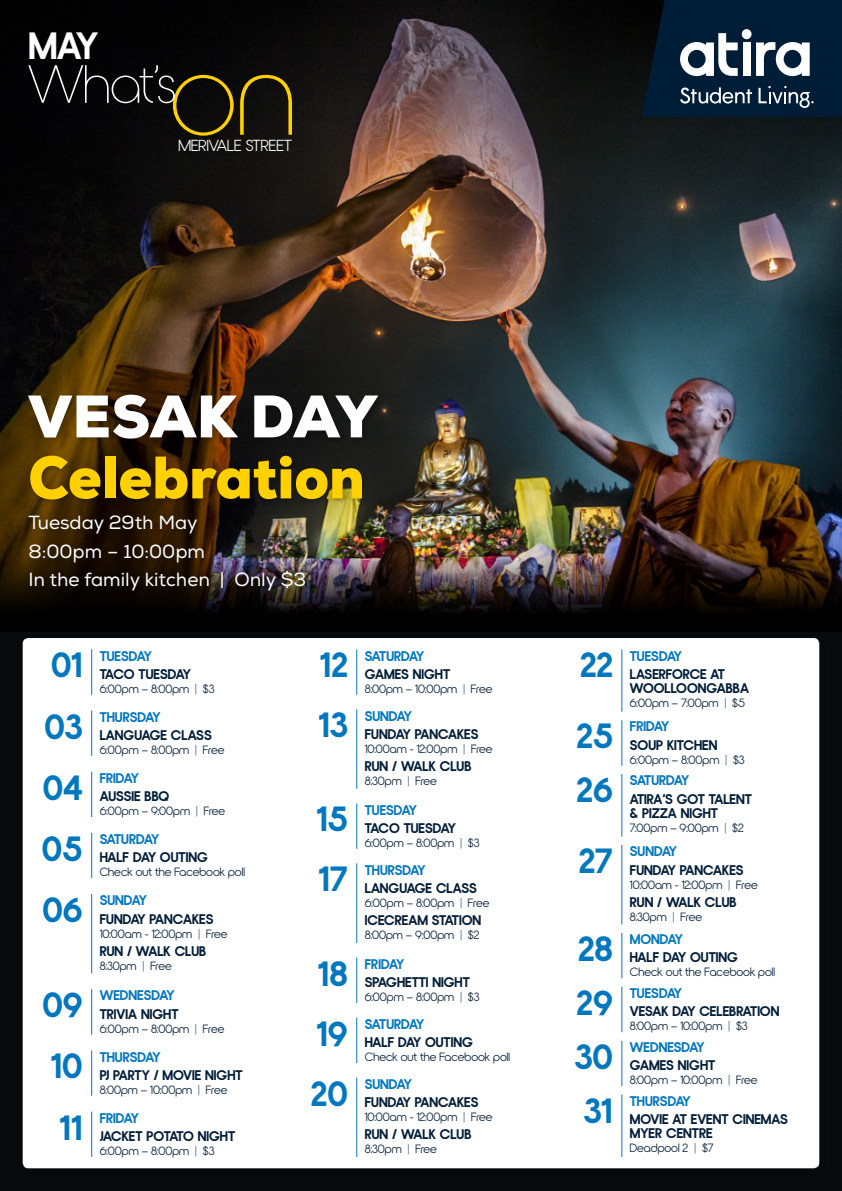
<style>
.page{position:relative;width:842px;height:1191px;background:#080b0d}
.page>*{position:absolute;margin:0;border:0;box-sizing:border-box;transform-origin:0 0}
.t1{font:900 58px "Nexa";color:#ffd100;scale:.96 1}
.t2{font:900 58px "Nexa";letter-spacing:.01em;color:#fff;scale:.96 1}
.t3{font:700 38px "Nordique Pro";color:#fff}
.t4{font:700 35px/53.9px "Nordique Pro";color:#0077be;text-align:justify}
.t5{font:19px/28.5px "Nexa";color:#fff}
.t6{font:16px "Nordique Pro";color:#fff}
.t7{font:700 14px/14px "Nordique Pro";color:#001d38}
.t8{font:700 14px "Nordique Pro";color:#0077be}
.t9{font:700 14px "Nordique Pro";letter-spacing:-.04em;color:#0077be}
.t10{font:12px "Nordique Pro";color:#001d38}
.s1{color:#5a6f86}
</style>
<div class="page">
<img style="left:0;top:0;width:842px;height:498px">
<img style="left:0;top:498px;width:842px;height:134px">
<div style="left:26px;top:512px;width:286px;height:85px;background:#000;opacity:.3"></div>
<div style="left:25px;top:391px;width:360px;height:116px;background:#000;opacity:.3"></div>
<svg style="left:28px;top:65px;width:264px;height:71px"></svg>
<div style="left:19px;top:634px;width:808px;height:541px;background:#000;opacity:.3"></div>
<div style="left:23px;top:638px;width:796px;height:530px;background:#fff;border-radius:6px"></div>
<svg style="left:642px;top:0;width:200px;height:117px;background:#243b50"></svg>
<hr style="left:91px;top:649px;width:1px;height:45px;background:#0077be">
<hr style="left:621px;top:720px;width:1px;height:45px;background:#0077be">
<hr style="left:91px;top:710px;width:1px;height:46px;background:#0077be">
<hr style="left:621px;top:774px;width:1px;height:62px;background:#0077be">
<hr style="left:91px;top:771px;width:1px;height:46px;background:#0077be">
<hr style="left:621px;top:845px;width:1px;height:79px;background:#0077be">
<hr style="left:91px;top:833px;width:1px;height:45px;background:#0077be">
<hr style="left:621px;top:933px;width:1px;height:45px;background:#0077be">
<hr style="left:91px;top:894px;width:1px;height:79px;background:#0077be">
<hr style="left:621px;top:986px;width:1px;height:46px;background:#0077be">
<hr style="left:621px;top:1040px;width:1px;height:46px;background:#0077be">
<hr style="left:621px;top:1094px;width:1px;height:63px;background:#0077be">
<hr style="left:91px;top:989px;width:1px;height:45px;background:#0077be">
<hr style="left:621px;top:649px;width:1px;height:62px;background:#0077be">
<hr style="left:91px;top:1050px;width:1px;height:45px;background:#0077be">
<hr style="left:356px;top:803px;width:1px;height:46px;background:#0077be">
<hr style="left:91px;top:1111px;width:1px;height:46px;background:#0077be">
<hr style="left:356px;top:649px;width:1px;height:45px;background:#0077be">
<hr style="left:356px;top:863px;width:1px;height:80px;background:#0077be">
<hr style="left:356px;top:709px;width:1px;height:80px;background:#0077be">
<hr style="left:356px;top:957px;width:1px;height:46px;background:#0077be">
<hr style="left:356px;top:1017px;width:1px;height:46px;background:#0077be">
<hr style="left:356px;top:1077px;width:1px;height:80px;background:#0077be">
<h2 class="t3" style="left:28px;top:23px;width:71px">MAY</h2>
<h3 class="t6" style="left:179px;top:136px;width:115px">MERIVALE STREET</h3>
<h1 class="t2" style="left:29px;top:378px;width:364px">VESAK DAY</h1>
<h1 class="t1" style="left:28px;top:439px;width:352px">Celebration</h1>
<h3 class="t5" style="left:28px;top:508px;width:279px">Tuesday 29th May<br>8:00pm – 10:00pm<br>In the family kitchen | Only $3</h3>
<h3 class="t4" style="left:51px;top:638px;width:33px">01</h3>
<p class="t8" style="left:100px;top:647px;width:54px">TUESDAY</p>
<p class="t7" style="left:100px;top:667px;width:93px">TACO TUESDAY</p>
<p class="t10" style="left:100px;top:681px;width:116px">6:00pm – 8:00pm <span class="s1">|</span> $3</p>
<h3 class="t4" style="left:320px;top:638px;width:29px">12</h3>
<p class="t9" style="left:365px;top:647px;width:61px">SATURDAY</p>
<p class="t7" style="left:365px;top:667px;width:87px">GAMES NIGHT</p>
<p class="t10" style="left:365px;top:681px;width:129px">8:00pm – 10:00pm <span class="s1">|</span> Free</p>
<h3 class="t4" style="left:580px;top:638px;width:34px">22</h3>
<h3 class="t4" style="left:319px;top:698px;width:30px">13</h3>
<p class="t8" style="left:365px;top:707px;width:49px">SUNDAY</p>
<p class="t8" style="left:100px;top:708px;width:62px">THURSDAY</p>
<p class="t7" style="left:100px;top:728px;width:114px">LANGUAGE CLASS</p>
<p class="t10" style="left:100px;top:743px;width:126px">6:00pm – 8:00pm <span class="s1">|</span> Free</p>
<h3 class="t4" style="left:45px;top:699px;width:40px">03</h3>
<h3 class="t4" style="left:577px;top:709px;width:38px">25</h3>
<p class="t7" style="left:365px;top:727px;width:115px">FUNDAY PANCAKES</p>
<p class="t10" style="left:365px;top:741px;width:129px">10:00am - 12:00pm <span class="s1">|</span> Free</p>
<p class="t7" style="left:365px;top:759px;width:108px">RUN / WALK CLUB</p>
<p class="t10" style="left:365px;top:774px;width:74px">8:30pm <span class="s1">|</span> Free</p>
<p class="t8" style="left:100px;top:770px;width:41px">FRIDAY</p>
<p class="t7" style="left:100px;top:789px;width:71px">AUSSIE BBQ</p>
<p class="t10" style="left:100px;top:804px;width:127px">6:00pm – 9:00pm <span class="s1">|</span> Free</p>
<h3 class="t4" style="left:43px;top:760px;width:41px">04</h3>
<h3 class="t4" style="left:577px;top:763px;width:38px">26</h3>
<p class="t8" style="left:365px;top:801px;width:54px">TUESDAY</p>
<p class="t7" style="left:365px;top:821px;width:93px">TACO TUESDAY</p>
<p class="t10" style="left:365px;top:835px;width:116px">6:00pm – 8:00pm <span class="s1">|</span> $3</p>
<h3 class="t4" style="left:317px;top:792px;width:33px">15</h3>
<p class="t9" style="left:100px;top:831px;width:61px">SATURDAY</p>
<p class="t7" style="left:100px;top:850px;width:110px">HALF DAY OUTING</p>
<p class="t10" style="left:100px;top:865px;width:147px">Check out the Facebook poll</p>
<h3 class="t4" style="left:42px;top:822px;width:42px">05</h3>
<h3 class="t4" style="left:579px;top:834px;width:36px">27</h3>
<p class="t8" style="left:365px;top:861px;width:62px">THURSDAY</p>
<p class="t7" style="left:365px;top:881px;width:114px">LANGUAGE CLASS</p>
<p class="t10" style="left:365px;top:895px;width:126px">6:00pm – 8:00pm <span class="s1">|</span> Free</p>
<p class="t7" style="left:365px;top:913px;width:118px">ICECREAM STATION</p>
<p class="t10" style="left:365px;top:928px;width:116px">8:00pm – 9:00pm <span class="s1">|</span> $2</p>
<h3 class="t4" style="left:319px;top:852px;width:30px">17</h3>
<p class="t8" style="left:100px;top:892px;width:49px">SUNDAY</p>
<p class="t7" style="left:100px;top:911px;width:115px">FUNDAY PANCAKES</p>
<p class="t10" style="left:100px;top:926px;width:129px">10:00am - 12:00pm <span class="s1">|</span> Free</p>
<p class="t7" style="left:100px;top:944px;width:108px">RUN / WALK CLUB</p>
<p class="t10" style="left:100px;top:958px;width:74px">8:30pm <span class="s1">|</span> Free</p>
<h3 class="t4" style="left:42px;top:883px;width:42px">06</h3>
<h3 class="t4" style="left:578px;top:922px;width:36px">28</h3>
<p class="t8" style="left:365px;top:955px;width:41px">FRIDAY</p>
<p class="t7" style="left:365px;top:975px;width:107px">SPAGHETTI NIGHT</p>
<p class="t10" style="left:365px;top:989px;width:116px">6:00pm – 8:00pm <span class="s1">|</span> $3</p>
<h3 class="t4" style="left:318px;top:946px;width:31px">18</h3>
<h3 class="t4" style="left:42px;top:978px;width:42px">09</h3>
<h3 class="t4" style="left:575px;top:975px;width:40px">29<br>30<br>31</h3>
<p class="t8" style="left:100px;top:987px;width:76px">WEDNESDAY</p>
<p class="t7" style="left:100px;top:1007px;width:80px">TRIVIA NIGHT</p>
<p class="t10" style="left:100px;top:1021px;width:126px">6:00pm – 8:00pm <span class="s1">|</span> Free</p>
<p class="t9" style="left:365px;top:1015px;width:61px">SATURDAY</p>
<p class="t7" style="left:365px;top:1035px;width:110px">HALF DAY OUTING</p>
<p class="t10" style="left:365px;top:1049px;width:147px">Check out the Facebook poll</p>
<h3 class="t4" style="left:317px;top:1006px;width:33px">19</h3>
<p class="t8" style="left:100px;top:1048px;width:62px">THURSDAY</p>
<p class="t7" style="left:100px;top:1068px;width:144px">PJ PARTY / MOVIE NIGHT</p>
<p class="t10" style="left:100px;top:1082px;width:129px">8:00pm – 10:00pm <span class="s1">|</span> Free</p>
<h3 class="t4" style="left:51px;top:1039px;width:33px">10</h3>
<p class="t8" style="left:365px;top:1075px;width:49px">SUNDAY</p>
<p class="t7" style="left:365px;top:1095px;width:115px">FUNDAY PANCAKES</p>
<p class="t10" style="left:365px;top:1109px;width:129px">10:00am - 12:00pm <span class="s1">|</span> Free</p>
<p class="t7" style="left:365px;top:1127px;width:108px">RUN / WALK CLUB</p>
<p class="t10" style="left:365px;top:1142px;width:74px">8:30pm <span class="s1">|</span> Free</p>
<h3 class="t4" style="left:311px;top:1066px;width:38px">20</h3>
<h3 class="t4" style="left:60px;top:1100px;width:24px">11</h3>
<p class="t8" style="left:100px;top:1109px;width:41px">FRIDAY</p>
<p class="t7" style="left:100px;top:1129px;width:137px">JACKET POTATO NIGHT</p>
<p class="t10" style="left:100px;top:1143px;width:116px">6:00pm – 8:00pm <span class="s1">|</span> $3</p>
<p class="t8" style="left:630px;top:647px;width:54px">TUESDAY</p>
<p class="t7" style="left:630px;top:667px;width:121px">LASERFORCE AT<br>WOOLLOONGABBA</p>
<p class="t10" style="left:630px;top:695px;width:117px">6:00pm – 7:00pm <span class="s1">|</span> $5</p>
<p class="t8" style="left:630px;top:718px;width:41px">FRIDAY</p>
<p class="t7" style="left:630px;top:738px;width:89px">SOUP KITCHEN</p>
<p class="t10" style="left:630px;top:752px;width:116px">6:00pm – 8:00pm <span class="s1">|</span> $3</p>
<p class="t9" style="left:630px;top:772px;width:61px">SATURDAY</p>
<p class="t7" style="left:630px;top:791px;width:124px">ATIRA’S GOT TALENT &amp; PIZZA NIGHT</p>
<p class="t10" style="left:630px;top:820px;width:115px">7:00pm – 9:00pm <span class="s1">|</span> $2</p>
<p class="t8" style="left:630px;top:843px;width:49px">SUNDAY</p>
<p class="t7" style="left:630px;top:862px;width:115px">FUNDAY PANCAKES</p>
<p class="t10" style="left:630px;top:877px;width:129px">10:00am - 12:00pm <span class="s1">|</span> Free</p>
<p class="t7" style="left:630px;top:895px;width:108px">RUN / WALK CLUB</p>
<p class="t10" style="left:630px;top:909px;width:74px">8:30pm <span class="s1">|</span> Free</p>
<p class="t8" style="left:630px;top:931px;width:55px">MONDAY</p>
<p class="t7" style="left:630px;top:950px;width:110px">HALF DAY OUTING</p>
<p class="t10" style="left:630px;top:965px;width:147px">Check out the Facebook poll</p>
<p class="t8" style="left:630px;top:985px;width:54px">TUESDAY</p>
<p class="t7" style="left:630px;top:1004px;width:151px">VESAK DAY CELEBRATION</p>
<p class="t10" style="left:630px;top:1019px;width:119px">8:00pm – 10:00pm <span class="s1">|</span> $3</p>
<p class="t8" style="left:630px;top:1038px;width:76px">WEDNESDAY</p>
<p class="t7" style="left:630px;top:1058px;width:87px">GAMES NIGHT</p>
<p class="t10" style="left:630px;top:1073px;width:129px">8:00pm – 10:00pm <span class="s1">|</span> Free</p>
<p class="t8" style="left:630px;top:1092px;width:62px">THURSDAY</p>
<p class="t7" style="left:630px;top:1112px;width:159px">MOVIE AT EVENT CINEMAS<br>MYER CENTRE</p>
<p class="t10" style="left:630px;top:1140px;width:85px">Deadpool 2 <span class="s1">|</span> $7</p>
</div>
